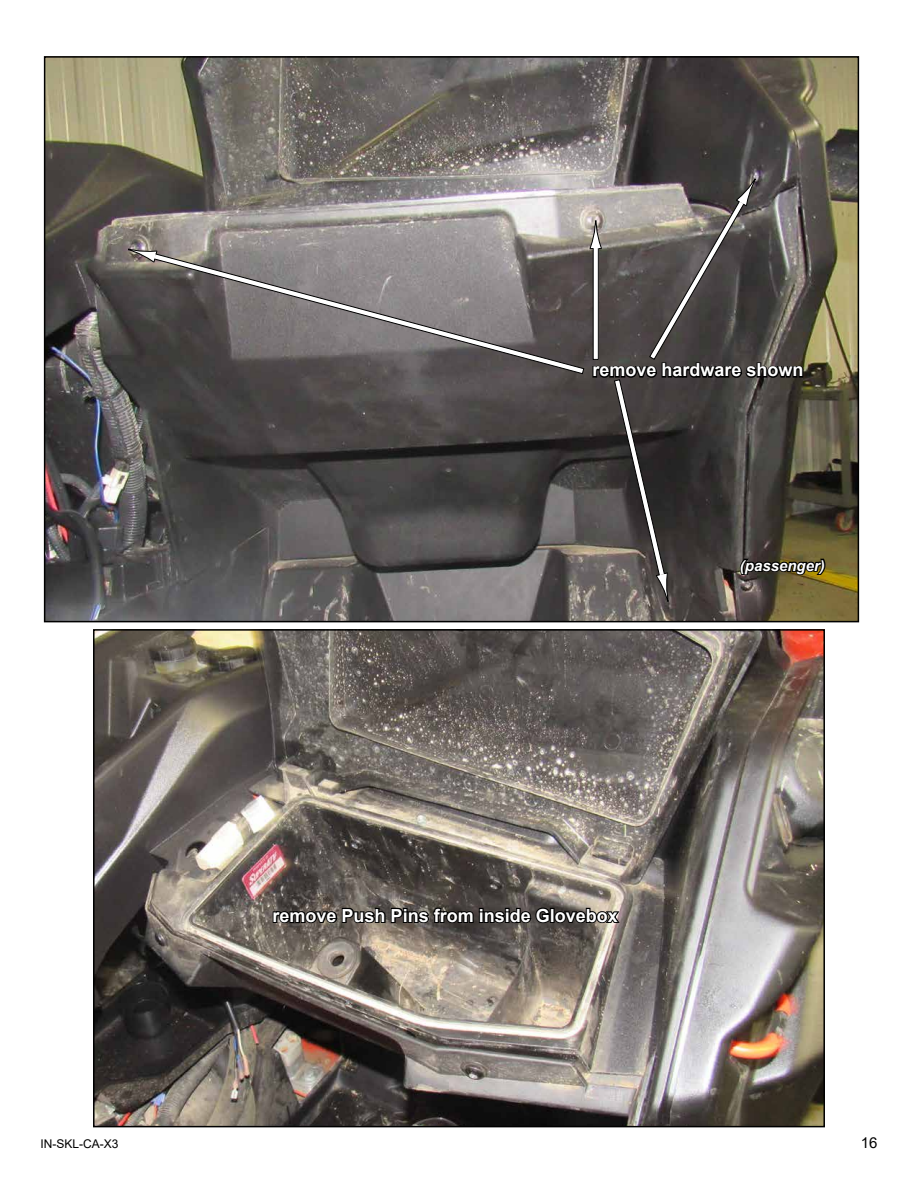
<style>
.page{position:relative;width:918px;height:1188px;background:#fff}
.page>*{position:absolute;margin:0;border:0;box-sizing:border-box;transform-origin:0 0}
.t1{font:700 18px "Arial";color:#fff}
.t2{font:italic 700 15px "Arial";color:#fff}
.t3{font:15px "Arial";color:#000}
.t4{font:12px "Arial";color:#000}
</style>
<div class="page">
<img style="left:47px;top:59px;width:809px;height:560px">
<img style="left:96px;top:632px;width:726px;height:492px">
<div style="left:93px;top:629px;width:732px;height:498px;border:2px solid #000"></div>
<svg style="left:153px;top:253px;width:432px;height:122px;background:#746f6f"></svg>
<svg style="left:128px;top:249px;width:30px;height:14px"></svg>
<svg style="left:272px;top:906px;width:350px;height:20px;background:#35312e"></svg>
<svg style="left:589px;top:179px;width:238px;height:423px;background:#55504b"></svg>
<p class="t1" style="left:592px;top:357px;width:213px">remove hardware shown</p>
<p class="t2" style="left:740px;top:555px;width:87px">(passenger)</p>
<p class="t1" style="left:273px;top:903px;width:347px">remove Push Pins from inside Glovebox</p>
<p class="t4" style="left:40px;top:1135px;width:80px">IN-SKL-CA-X3</p>
<p class="t3" style="left:861px;top:1132px;width:18px">16</p>
</div>
